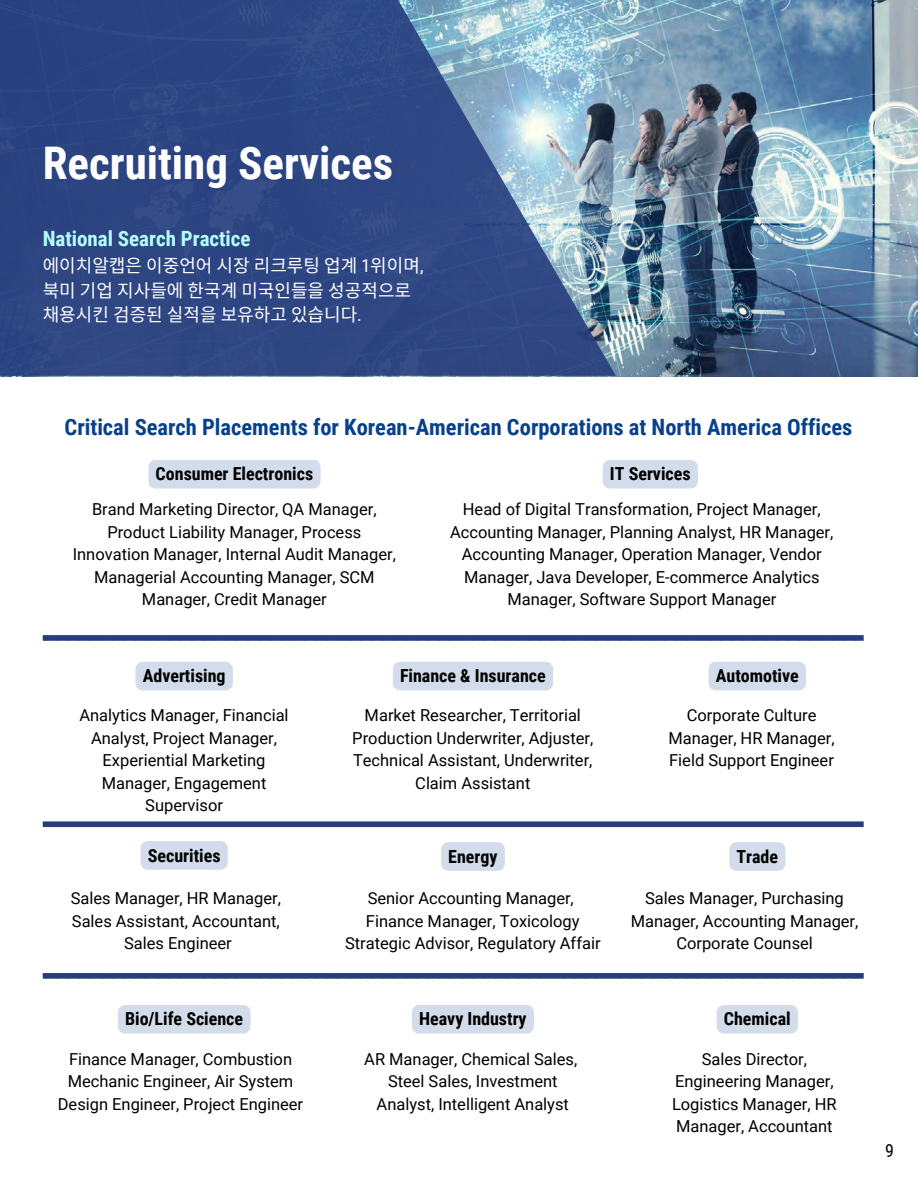
<style>
.page{position:relative;width:918px;height:1188px;background:#fff}
.page>*{position:absolute;margin:0;border:0;box-sizing:border-box;transform-origin:0 0}
.t1{font:700 45px "Roboto Condensed";color:#fff}
.t2{font:700 22.5px "Roboto Condensed";color:#08408a}
.t3{font:700 21px "Roboto Condensed";color:#b5fdff}
.t4{font:700 18px "Roboto Condensed";color:#000}
.t5{font:18px/24.8px "Noto Sans CJ Ksc";color:#fff}
.t6{font:18px "Roboto Condensed";color:#000}
.t7{font:16.5px/22.5px "Roboto";color:#000;text-align:center}
.s1{font-family:"Roboto Condensed"}
</style>
<div class="page">
<img style="left:616px;top:0;width:302px;height:376px">
<svg style="left:0;top:0;width:616px;height:376px;fill:#2e4683"></svg>
<div style="left:603px;top:460px;width:95px;height:29px;background:#d3dceb;border-radius:7px"></div>
<div style="left:148px;top:460px;width:173px;height:29px;background:#d3dceb;border-radius:7px"></div>
<div style="left:135px;top:662px;width:98px;height:28px;background:#d3dceb;border-radius:7px"></div>
<div style="left:393px;top:662px;width:160px;height:28px;background:#d3dceb;border-radius:7px"></div>
<div style="left:709px;top:662px;width:97px;height:28px;background:#d3dceb;border-radius:7px"></div>
<div style="left:141px;top:841px;width:87px;height:29px;background:#d3dceb;border-radius:7px"></div>
<div style="left:441px;top:842px;width:64px;height:29px;background:#d3dceb"></div>
<svg style="left:729px;top:842px;width:56px;height:29px"></svg>
<div style="left:118px;top:1005px;width:133px;height:29px;background:#d3dceb;border-radius:7px"></div>
<div style="left:412px;top:1005px;width:122px;height:29px;background:#d3dceb;border-radius:7px"></div>
<div style="left:717px;top:1005px;width:81px;height:29px;background:#d3dceb"></div>
<div style="left:43px;top:635px;width:821px;height:6px;background:#263d7e"></div>
<div style="left:43px;top:821px;width:821px;height:6px;background:#263d7e"></div>
<div style="left:43px;top:973px;width:821px;height:6px;background:#263d7e"></div>
<p class="t1" style="left:43px;top:138px;width:352px">Recruiting Services</p>
<p class="t3" style="left:43px;top:227px;width:209px">National Search Practice</p>
<h3 class="t5" style="left:43px;top:252px;width:382px">에이치알캡은 이중언어 시장 리크루팅 업계 <span class="s1">1</span>위이며<span class="s1">, </span>북미 기업 지사들에 한국계 미국인들을 성공적으로 채용시킨 검증된 실적을 보유하고 있습니다<span class="s1">.</span></h3>
<p class="t2" style="left:65px;top:414px;width:789px">Critical Search Placements for Korean-American Corporations at North America Offices</p>
<p class="t4" style="left:156px;top:464px;width:159px">Consumer Electronics</p>
<h3 class="t4" style="left:610px;top:464px;width:82px">IT Services</h3>
<p class="t7" style="left:73px;top:498px;width:325px">Brand Marketing Director, QA Manager, Product Liability Manager, Process Innovation Manager, Internal Audit Manager, Managerial Accounting Manager, SCM Manager, Credit Manager</p>
<p class="t7" style="left:450px;top:498px;width:385px">Head of Digital Transformation, Project Manager, Accounting Manager, Planning Analyst, HR Manager, Accounting Manager, Operation Manager, Vendor Manager, Java Developer, E-commerce Analytics Manager, Software Support Manager</p>
<p class="t4" style="left:143px;top:666px;width:84px">Advertising</p>
<p class="t4" style="left:400px;top:666px;width:147px">Finance &amp; Insurance</p>
<h3 class="t4" style="left:716px;top:666px;width:85px">Automotive</h3>
<h1 class="t7" style="left:79px;top:704px;width:211px">Analytics Manager, Financial<br>Analyst, Project Manager,<br>Experiential Marketing<br>Manager, Engagement<br>Supervisor</h1>
<p class="t7" style="left:352px;top:704px;width:242px">Market Researcher, Territorial<br>Production Underwriter, Adjuster,<br>Technical Assistant, Underwriter,<br>Claim Assistant</p>
<p class="t7" style="left:668px;top:704px;width:168px">Corporate Culture<br>Manager, HR Manager,<br>Field Support Engineer</p>
<p class="t4" style="left:148px;top:845px;width:74px">Securities</p>
<p class="t4" style="left:448px;top:846px;width:51px">Energy</p>
<p class="t4" style="left:736px;top:846px;width:43px">Trade</p>
<p class="t7" style="left:71px;top:887px;width:212px">Sales Manager, HR Manager,</p>
<p class="t7" style="left:72px;top:910px;width:209px">Sales Assistant, Accountant,</p>
<h2 class="t7" style="left:124px;top:932px;width:109px">Sales Engineer</h2>
<h3 class="t7" style="left:368px;top:887px;width:208px">Senior Accounting Manager,</h3>
<p class="t7" style="left:366px;top:910px;width:215px">Finance Manager, Toxicology</p>
<p class="t7" style="left:345px;top:932px;width:257px">Strategic Advisor, Regulatory Affair</p>
<h3 class="t7" style="left:631px;top:887px;width:229px">Sales Manager, Purchasing<br>Manager, Accounting Manager,<br>Corporate Counsel</h3>
<h3 class="t4" style="left:125px;top:1009px;width:120px">Bio/Life Science</h3>
<p class="t4" style="left:419px;top:1009px;width:109px">Heavy Industry</p>
<p class="t4" style="left:724px;top:1009px;width:68px">Chemical</p>
<h3 class="t7" style="left:58px;top:1048px;width:247px">Finance Manager, Combustion<br>Mechanic Engineer, Air System<br>Design Engineer, Project Engineer</h3>
<p class="t7" style="left:364px;top:1048px;width:214px">AR Manager, Chemical Sales,</p>
<h3 class="t7" style="left:377px;top:1070px;width:194px">Steel Sales, Investment<br>Analyst, Intelligent Analyst</h3>
<p class="t7" style="left:672px;top:1048px;width:166px">Sales Director,<br>Engineering Manager,<br>Logistics Manager, HR<br>Manager, Accountant</p>
<h3 class="t6" style="left:885px;top:1140px;width:10px">9</h3>
</div>
